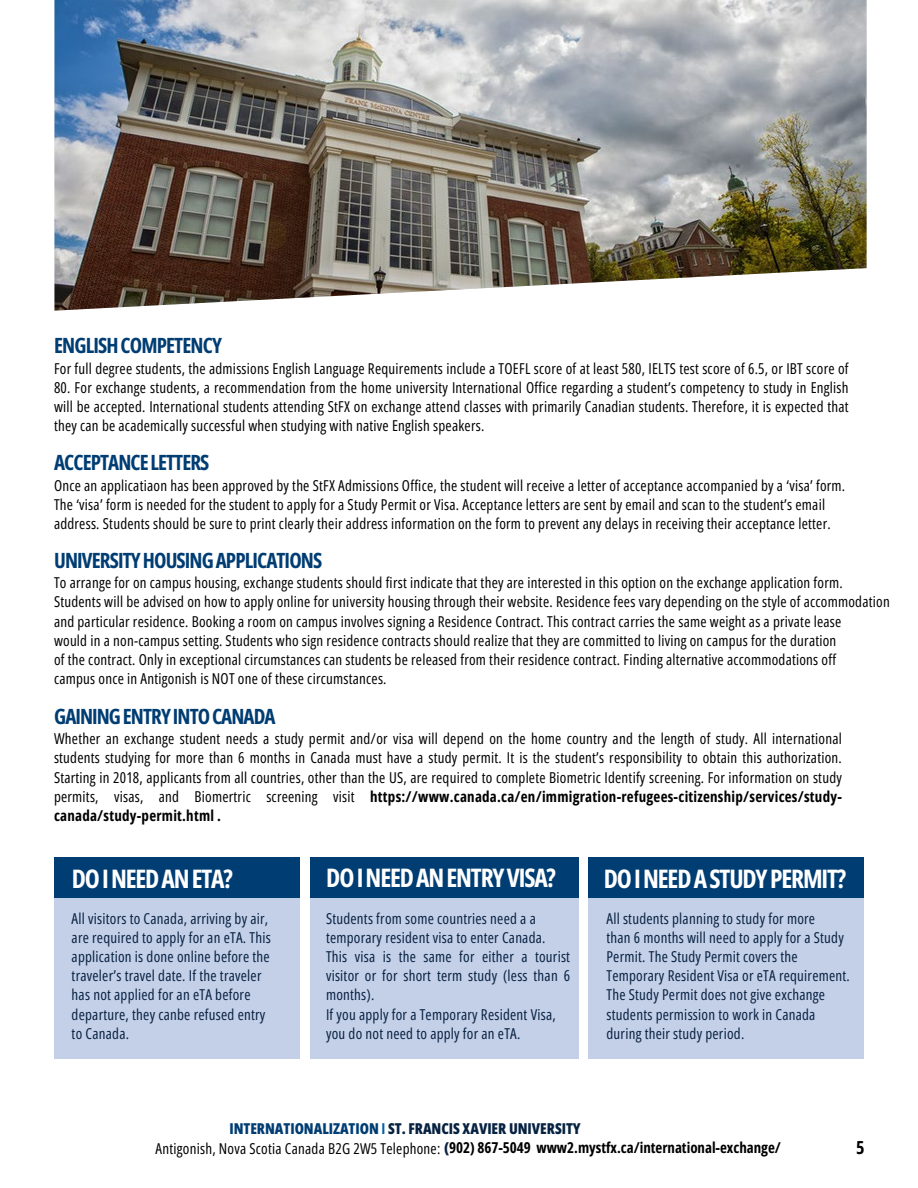
<style>
.page{position:relative;width:918px;height:1188px;background:#fff}
.page>*{position:absolute;margin:0;border:0;box-sizing:border-box;transform-origin:0 0}
.t1{font:700 25.5px "Open Sans Condensed";letter-spacing:-.045em;color:#fff}
.t2{font:700 21px "Open Sans Condensed";letter-spacing:-.04em;color:#003d73}
.t3{font:700 18px "Open Sans Condensed";color:#000}
.t4{font:15px/19.2px "Open Sans Condensed";letter-spacing:.015em;color:#000}
.t5{font:15px/19.2px "Open Sans Condensed";letter-spacing:.015em;color:#072241}
.t6{font:700 15px "Open Sans Condensed";color:#000}
.t7{font:800 15px "Open Sans Condensed";color:#072241}
.s1{font-weight:700}
.s2{color:#003d73}
.s3{font-weight:700;color:#0061aa}
.s4{font-weight:400}
.s5{font-weight:800;color:#072241}
</style>
<div class="page">
<div style="left:54px;top:878px;width:246px;height:180px;background:#c4cfe8"></div>
<div style="left:54px;top:858px;width:246px;height:40px;background:#003d73"></div>
<div style="left:310px;top:878px;width:268px;height:180px;background:#c4cfe8"></div>
<div style="left:310px;top:858px;width:268px;height:40px;background:#003d73"></div>
<div style="left:589px;top:878px;width:275px;height:180px;background:#c4cfe8"></div>
<div style="left:589px;top:858px;width:275px;height:40px;background:#003d73"></div>
<img style="left:54px;top:0;width:813px;height:311px">
<p class="t2" style="left:54px;top:331px;width:169px">ENGLISHCOMPETENCY</p>
<p class="t4" style="left:54px;top:358px;width:796px">For full degree students, the admissions English Language Requirements include a TOEFL score of at least 580, IELTS test score of 6.5, or IBT score of</p>
<p class="t4" style="left:54px;top:378px;width:796px;text-align:justify">80. For exchange students, a recommendation from the home university International Office regarding a student’s competency to study in English will be accepted. International students attending StFX on exchange attend classes with primarily Canadian students. Therefore, it is expected that they can be academically successful when studying with native English speakers.</p>
<p class="t2" style="left:54px;top:448px;width:157px">ACCEPTANCELETTERS</p>
<p class="t4" style="left:54px;top:475px;width:793px">Once an applicatiaon has been approved by the StFX Admissions Office, the student will receive a letter of acceptance accompanied by a ‘visa’ form.<br>The ‘visa’ form is needed for the student to apply for a Study Permit or Visa. Acceptance letters are sent by email and scan to the student’s email address. Students should be sure to print clearly their address information on the form to prevent any delays in receiving their acceptance letter.</p>
<p class="t2" style="left:54px;top:545px;width:270px">UNIVERSITYHOUSINGAPPLICATIONS</p>
<p class="t4" style="left:54px;top:573px;width:837px">To arrange for on campus housing, exchange students should first indicate that they are interested in this option on the exchange application form.<br>Students will be advised on how to apply online for university housing through their website. Residence fees vary depending on the style of accommodation and particular residence. Booking a room on campus involves signing a Residence Contract. This contract carries the same weight as a private lease<br>would in a non-campus setting. Students who sign residence contracts should realize that they are committed to living on campus for the duration</p>
<p class="t4" style="left:54px;top:649px;width:784px">of the contract. Only in exceptional circumstances can students be released from their residence contract. Finding alternative accommodations off campus once in Antigonish is NOT one of these circumstances.</p>
<p class="t2" style="left:54px;top:701px;width:223px">GAININGENTRYINTOCANADA</p>
<p class="t4" style="left:54px;top:729px;width:789px;text-align:justify">Whether an exchange student needs a study permit and/or visa will depend on the home country and the length of study. All international students studying for more than 6 months in Canada must have a study permit. It is the student’s responsibility to obtain this authorization.<br>Starting in 2018, applicants from all countries, other than the US, are required to complete Biometric Identify screening. For information on study permits, visas, and Biomertric screening visit <span class="s1">https://www.canada.ca/en/immigration-refugees-citizenship/services/study&shy;canada/study-permit.html .</span></p>
<p class="t1" style="left:72px;top:860px;width:162px">DOINEEDANETA?</p>
<p class="t1" style="left:326px;top:860px;width:231px">DOINEEDANENTRYVISA?</p>
<p class="t1" style="left:604px;top:860px;width:244px">DOINEEDASTUDYPERMIT?</p>
<p class="t5" style="left:72px;top:909px;width:201px">All visitors to Canada, arriving by air, are required to apply for an eTA. This application is done online before the traveler’s travel date. If the traveler has not applied for an eTA before departure, they canbe refused entry to Canada.</p>
<p class="t5" style="left:326px;top:909px;width:221px">Students from some countries need a a temporary resident visa to enter Canada.</p>
<p class="t5" style="left:326px;top:947px;width:246px;text-align:justify">This visa is the same for either a tourist visitor or for short term study (less than 6 months).</p>
<p class="t5" style="left:326px;top:1004px;width:231px">If you apply for a Temporary Resident Visa, you do not need to apply for an eTA.</p>
<p class="t5" style="left:607px;top:909px;width:210px">All students planning to study for more</p>
<p class="t5" style="left:607px;top:928px;width:239px">than 6 months will need to apply for a Study<br>Permit. The Study Permit covers the</p>
<p class="t5" style="left:607px;top:966px;width:245px">Temporary Resident Visa or eTA requirement.<br>The Study Permit does not give exchange students permission to work in Canada</p>
<p class="t5" style="left:607px;top:1023px;width:139px">during their study period.</p>
<p class="t7" style="left:229px;top:1118px;width:353px"><span class="s2">INTERNATIONALIZATION</span> <span class="s3">I</span> ST. FRANCIS XAVIER UNIVERSITY</p>
<p class="t6" style="left:156px;top:1137px;width:627px"><span class="s4">Antigonish, Nova Scotia Canada B2G 2W5 Telephone:</span> <span class="s5">(</span>902) 867-5049 www2.mystfx.ca/international-exchange/</p>
<p class="t3" style="left:856px;top:1135px;width:10px">5</p>
</div>
